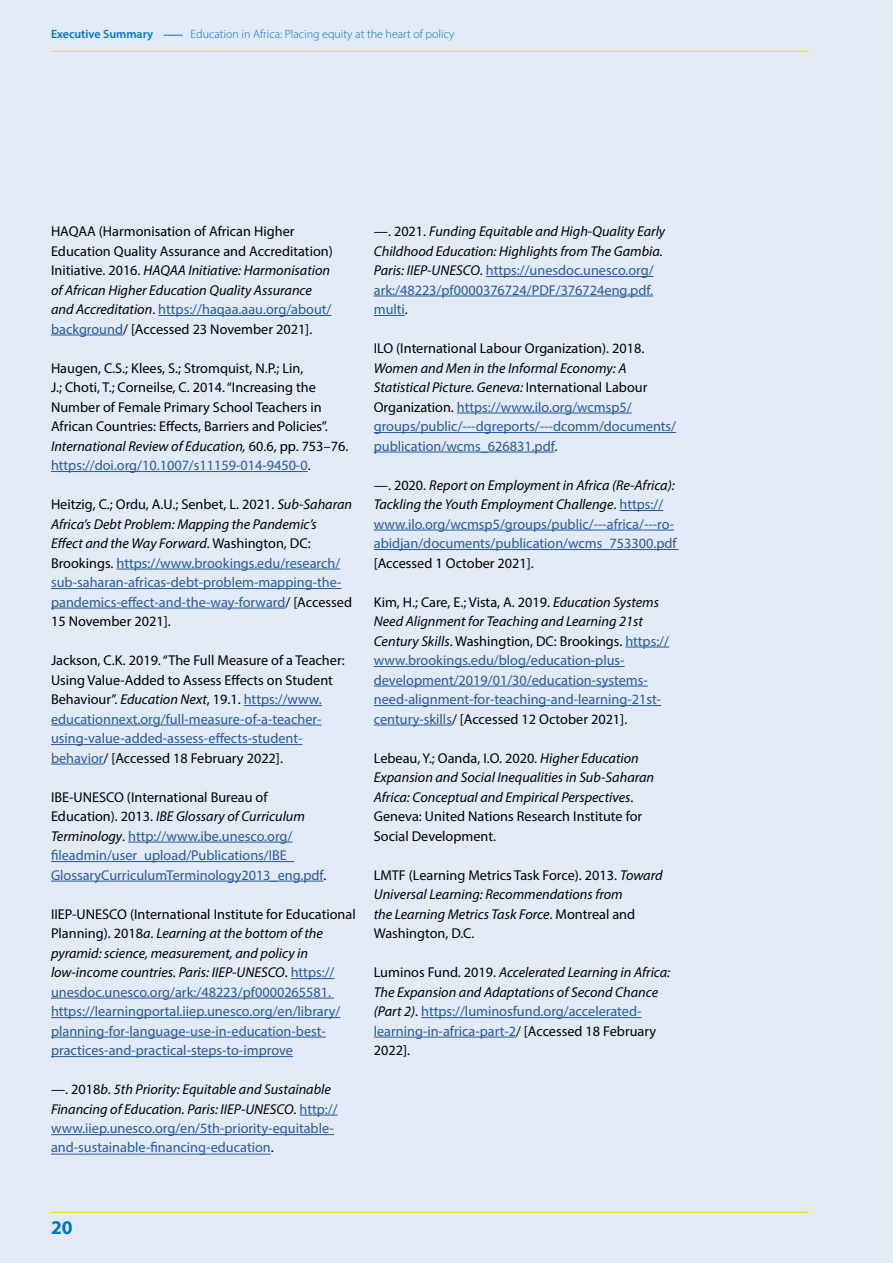
<style>
.page{position:relative;width:893px;height:1263px;background:#e2e9f7}
.page>*{position:absolute;margin:0;border:0;box-sizing:border-box;transform-origin:0 0}
.t1{font:700 19.5px "Myriad Pro";color:#0078bf}
.t2{font:14.25px/19.5px "Myriad Pro";color:#275b9b}
.t3{font:14.25px/19.5px "Myriad Pro";color:#000}
.t4{font:italic 14.25px/19.5px "Myriad Pro";color:#000}
.t5{font:300 12px "Myriad Pro";color:#0078bf}
.t6{font:600 12px "Myriad Pro";color:#0078bf}
.s1{font-style:italic}
.s2{color:#275b9b}
.s3{color:#000}
.s4{font-style:italic;color:#000}
.s5{font-style:normal}
.s6{font-style:normal;color:#275b9b}
</style>
<div class="page">
<hr style="left:158px;top:315px;width:173px;height:1px;background:#275b9b">
<hr style="left:51px;top:335px;width:72px;height:1px;background:#275b9b">
<hr style="left:51px;top:471px;width:257px;height:1px;background:#275b9b">
<hr style="left:117px;top:569px;width:223px;height:1px;background:#275b9b">
<hr style="left:51px;top:588px;width:291px;height:1px;background:#275b9b">
<hr style="left:51px;top:608px;width:234px;height:1px;background:#275b9b">
<hr style="left:244px;top:705px;width:78px;height:1px;background:#275b9b">
<hr style="left:51px;top:725px;width:270px;height:1px;background:#275b9b">
<hr style="left:51px;top:744px;width:251px;height:1px;background:#275b9b">
<hr style="left:51px;top:764px;width:53px;height:1px;background:#275b9b">
<hr style="left:128px;top:842px;width:164px;height:1px;background:#275b9b">
<hr style="left:51px;top:861px;width:243px;height:1px;background:#275b9b">
<hr style="left:51px;top:881px;width:272px;height:1px;background:#275b9b">
<hr style="left:291px;top:978px;width:43px;height:1px;background:#275b9b">
<hr style="left:51px;top:998px;width:283px;height:1px;background:#275b9b">
<hr style="left:51px;top:1017px;width:289px;height:1px;background:#275b9b">
<hr style="left:51px;top:1037px;width:275px;height:1px;background:#275b9b">
<hr style="left:51px;top:1056px;width:242px;height:1px;background:#275b9b">
<hr style="left:300px;top:1115px;width:38px;height:1px;background:#275b9b">
<hr style="left:51px;top:1134px;width:283px;height:1px;background:#275b9b">
<hr style="left:51px;top:1154px;width:220px;height:1px;background:#275b9b">
<hr style="left:486px;top:276px;width:168px;height:1px;background:#275b9b">
<hr style="left:374px;top:296px;width:279px;height:1px;background:#275b9b">
<hr style="left:374px;top:315px;width:31px;height:1px;background:#275b9b">
<hr style="left:457px;top:413px;width:175px;height:1px;background:#275b9b">
<hr style="left:374px;top:432px;width:302px;height:1px;background:#275b9b">
<hr style="left:374px;top:452px;width:180px;height:1px;background:#275b9b">
<hr style="left:619px;top:510px;width:44px;height:1px;background:#275b9b">
<hr style="left:374px;top:530px;width:300px;height:1px;background:#275b9b">
<hr style="left:374px;top:549px;width:305px;height:1px;background:#275b9b">
<hr style="left:625px;top:647px;width:44px;height:1px;background:#275b9b">
<hr style="left:374px;top:666px;width:251px;height:1px;background:#275b9b">
<hr style="left:374px;top:686px;width:274px;height:1px;background:#275b9b">
<hr style="left:374px;top:705px;width:287px;height:1px;background:#275b9b">
<hr style="left:374px;top:725px;width:78px;height:1px;background:#275b9b">
<hr style="left:421px;top:1017px;width:220px;height:1px;background:#275b9b">
<hr style="left:374px;top:1037px;width:142px;height:1px;background:#275b9b">
<svg style="left:164px;top:35px;width:19px;height:1px"></svg>
<hr style="left:51px;top:1212px;width:757px;height:1px;background:#ffd500">
<hr style="left:51px;top:51px;width:757px;height:1px;background:#ffd500">
<p class="t6" style="left:51px;top:27px;width:104px">Executive Summary</p>
<p class="t5" style="left:191px;top:27px;width:265px">Education in Africa: Placing equity at the heart of policy</p>
<p class="t3" style="left:51px;top:221px;width:283px">HAQAA (Harmonisation of African Higher Education Quality Assurance and Accreditation)<br>Initiative. 2016. <span class="s1">HAQAA Initiative: Harmonisation of African Higher Education Quality Assurance and Accreditation</span>. <span class="s2">https://haqaa.aau.org/about/ background</span>/ [Accessed 23 November 2021].</p>
<p class="t3" style="left:51px;top:358px;width:299px">Haugen, C.S.; Klees, S.; Stromquist, N.P.; Lin,<br>J.; Choti, T.; Corneilse, C. 2014. “Increasing the Number of Female Primary School Teachers in African Countries: Effects, Barriers and Policies”.<br><span class="s1">International Review of Education,</span> 60.6, pp. 753–76. <span class="s2">https://doi.org/10.1007/s11159-014-9450-0</span>.</p>
<p class="t2" style="left:51px;top:494px;width:303px"><span class="s3">Heitzig, C.; Ordu, A.U.; Senbet, L. 2021.</span> <span class="s4">Sub-Saharan Africa’s Debt Problem: Mapping the Pandemic’s Effect and the Way Forward</span><span class="s3">. Washington, DC:<br>Brookings.</span> https://www.brookings.edu/research/ sub-saharan-africas-debt-problem-mapping-the&shy;pandemics-effect-and-the-way-forward<span class="s3">/ [Accessed 15 November 2021].</span></p>
<p class="t3" style="left:51px;top:650px;width:295px">Jackson, C.K. 2019. “The Full Measure of a Teacher:<br>Using Value-Added to Assess Effects on Student Behaviour”. <span class="s1">Education Next</span>, 19.1. <span class="s2">https://www. educationnext.org/full-measure-of-a-teacher&shy;using-value-added-assess-effects-student&shy;behavior</span>/ [Accessed 18 February 2022].</p>
<p class="t2" style="left:51px;top:787px;width:277px"><span class="s3">IBE-UNESCO (International Bureau of Education). 2013.</span> <span class="s4">IBE Glossary of Curriculum Terminology</span><span class="s3">.</span> http://www.ibe.unesco.org/ fileadmin/user_upload/Publications/IBE_ GlossaryCurriculumTerminology2013_eng.pdf<span class="s3">.</span></p>
<p class="t2" style="left:51px;top:904px;width:306px"><span class="s3">IIEP-UNESCO (International Institute for Educational Planning). 2018</span><span class="s4">a</span><span class="s3">.</span> <span class="s4">Learning at the bottom of the pyramid: science, measurement, and policy in low-income countries. Paris: IIEP-UNESCO</span><span class="s3">.</span> https:// unesdoc.unesco.org/ark:/48223/pf0000265581. https://learningportal.iiep.unesco.org/en/library/ planning-for-language-use-in-education-best&shy;practices-and-practical-steps-to-improve</p>
<p class="t2" style="left:51px;top:1079px;width:288px"><span class="s3">—. 2018</span><span class="s4">b</span><span class="s3">.</span> <span class="s4">5th Priority: Equitable and Sustainable Financing of Education. Paris: IIEP-UNESCO</span><span class="s3">.</span> http:// www.iiep.unesco.org/en/5th-priority-equitable&shy;and-sustainable-financing-education<span class="s3">.</span></p>
<p class="t4" style="left:374px;top:221px;width:293px"><span class="s5">—. 2021.</span> Funding Equitable and High-Quality Early Childhood Education: Highlights from The Gambia.<br>Paris: IIEP-UNESCO<span class="s5">.</span> <span class="s6">https://unesdoc.unesco.org/ ark:/48223/pf0000376724/PDF/376724eng.pdf. multi</span><span class="s5">.</span></p>
<p class="t3" style="left:374px;top:338px;width:272px">ILO (International Labour Organization). 2018.</p>
<p class="t2" style="left:374px;top:358px;width:304px"><span class="s4">Women and Men in the Informal Economy: A Statistical Picture. Geneva:</span> <span class="s3">International Labour Organization.</span> https://www.ilo.org/wcmsp5/ groups/public/---dgreports/---dcomm/documents/ publication/wcms_626831.pdf<span class="s3">.</span></p>
<p class="t2" style="left:374px;top:475px;width:304px"><span class="s3">—. 2020.</span> <span class="s4">Report on Employment in Africa (Re-Africa):<br>Tackling the Youth Employment Challenge</span><span class="s3">.</span> https:// www.ilo.org/wcmsp5/groups/public/---africa/---ro&shy;abidjan/documents/publication/wcms_753300.pdf</p>
<p class="t3" style="left:374px;top:553px;width:162px">[Accessed 1 October 2021].</p>
<p class="t2" style="left:374px;top:592px;width:297px"><span class="s3">Kim, H.; Care, E.; Vista, A. 2019.</span> <span class="s4">Education Systems Need Alignment for Teaching and Learning 21st Century Skills</span><span class="s3">. Washingtion, DC: Brookings.</span> https:// www.brookings.edu/blog/education-plus&shy;development/2019/01/30/education-systems&shy;need-alignment-for-teaching-and-learning-21st&shy;century-skills<span class="s3">/ [Accessed 12 October 2021].</span></p>
<p class="t4" style="left:374px;top:748px;width:282px"><span class="s5">Lebeau, Y.; Oanda, I.O. 2020.</span> Higher Education Expansion and Social Inequalities in Sub-Saharan Africa: Conceptual and Empirical Perspectives<span class="s5">.<br>Geneva: United Nations Research Institute for Social Development.</span></p>
<p class="t4" style="left:374px;top:865px;width:290px"><span class="s5">LMTF (Learning Metrics Task Force). 2013.</span> Toward Universal Learning: Recommendations from<br>the Learning Metrics Task Force<span class="s5">. Montreal and Washington, D.C.</span></p>
<p class="t4" style="left:374px;top:962px;width:298px"><span class="s5">Luminos Fund. 2019.</span> Accelerated Learning in Africa:<br>The Expansion and Adaptations of Second Chance (Part 2)<span class="s5">.</span> <span class="s6">https://luminosfund.org/accelerated&shy;learning-in-africa-part-2</span><span class="s5">/ [Accessed 18 February 2022].</span></p>
<h1 class="t1" style="left:51px;top:1215px;width:23px">20</h1>
</div>
